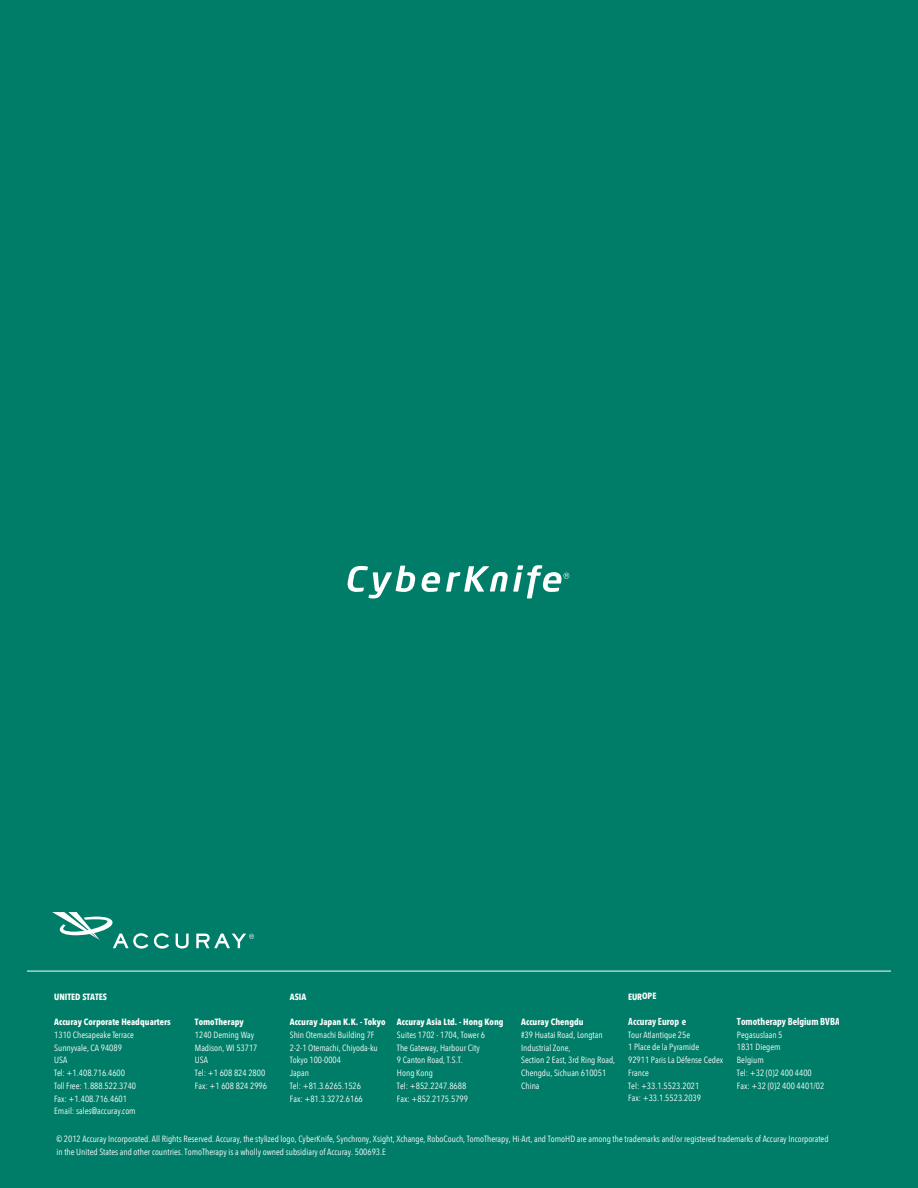
<style>
.page{position:relative;width:918px;height:1188px;background:#007d68}
.page>*{position:absolute;margin:0;border:0;box-sizing:border-box;transform-origin:0 0}
.t1{font:700 condensed 10.5px "Myriad Pro";color:#fff}
.t2{font:condensed 9px/12.8px "Avenir Next LT Com";color:#fff}
.t3{font:700 condensed 9px "Avenir Next LT Pro";color:#fff}
</style>
<div class="page">
<svg style="left:154px;top:933px;width:15px;height:16px"></svg>
<svg style="left:176px;top:934px;width:13px;height:15px"></svg>
<svg style="left:196px;top:934px;width:58px;height:14px"></svg>
<svg style="left:52px;top:912px;width:96px;height:37px"></svg>
<hr style="left:27px;top:971px;width:864px;height:1px;background:#fff">
<svg style="left:348px;top:566px;width:67px;height:32px"></svg>
<svg style="left:422px;top:572px;width:18px;height:20px"></svg>
<svg style="left:446px;top:565px;width:123px;height:33px"></svg>
<p class="t3" style="left:54px;top:991px;width:54px">UNITED STATES</p>
<p class="t3" style="left:54px;top:1017px;width:118px">Accuray Corporate Headquarters</p>
<p class="t2" style="left:54px;top:1028px;width:83px">1310 Chesapeake Terrace<br>Sunnyvale, CA 94089<br>USA<br>Tel: +1.408.716.4600<br>Toll Free: 1.888.522.3740<br>Fax: +1.408.716.4601<br>Email: sales@accuray.com</p>
<p class="t3" style="left:195px;top:1016px;width:50px">TomoTherapy</p>
<p class="t2" style="left:195px;top:1028px;width:74px">1240 Deming Way<br>Madison, WI 53717<br>USA<br>Tel: +1 608 824 2800<br>Fax: +1 608 824 2996</p>
<p class="t3" style="left:290px;top:991px;width:18px">ASIA</p>
<p class="t3" style="left:290px;top:1017px;width:97px">Accuray Japan K.K. - Tokyo</p>
<p class="t2" style="left:290px;top:1028px;width:90px">Shin Otemachi Building 7F<br>2-2-1 Otemachi, Chiyoda-ku<br>Tokyo 100-0004<br>Japan<br>Tel: +81.3.6265.1526<br>Fax: +81.3.3272.6166</p>
<p class="t3" style="left:397px;top:1016px;width:108px">Accuray Asia Ltd. - Hong Kong</p>
<p class="t2" style="left:397px;top:1028px;width:90px">Suites 1702 - 1704, Tower 6<br>The Gateway, Harbour City<br>9 Canton Road, T.S.T.<br>Hong Kong<br>Tel: +852.2247.8688<br>Fax: +852.2175.5799</p>
<p class="t3" style="left:521px;top:1016px;width:64px">Accuray Chengdu</p>
<p class="t2" style="left:521px;top:1028px;width:95px">#39 Huatai Road, Longtan<br>Industrial Zone,<br>Section 2 East, 3rd Ring Road,<br>Chengdu, Sichuan 610051<br>China</p>
<p class="t3" style="left:628px;top:991px;width:30px">EUROPE</p>
<p class="t1" style="left:628px;top:1015px;width:59px">Accuray Europ e</p>
<p class="t2" style="left:628px;top:1028px;width:97px">Tour Atlantique 25e<br>1 Place de la Pyramide<br>92911 Paris La Défense Cedex<br>France<br>Tel: +33.1.5523.2021<br>Fax: +33.1.5523.2039</p>
<p class="t1" style="left:737px;top:1015px;width:104px">Tomotherapy Belgium BVBA</p>
<p class="t2" style="left:737px;top:1028px;width:89px">Pegasuslaan 5<br>1831 Diegem<br>Belgium<br>Tel: +32 (0)2 400 4400<br>Fax: +32 (0)2 400 4401/02</p>
<p class="t2" style="left:56px;top:1133px;width:774px">© 2012 Accuray Incorporated. All Rights Reserved. Accuray, the stylized logo, CyberKnife, Synchrony, Xsight, Xchange, RoboCouch, TomoTherapy, Hi·Art, and TomoHD are among the trademarks and/or registered trademarks of Accuray Incorporated in the United States and other countries. TomoTherapy is a wholly owned subsidiary of Accuray. 500693.E</p>
</div>
